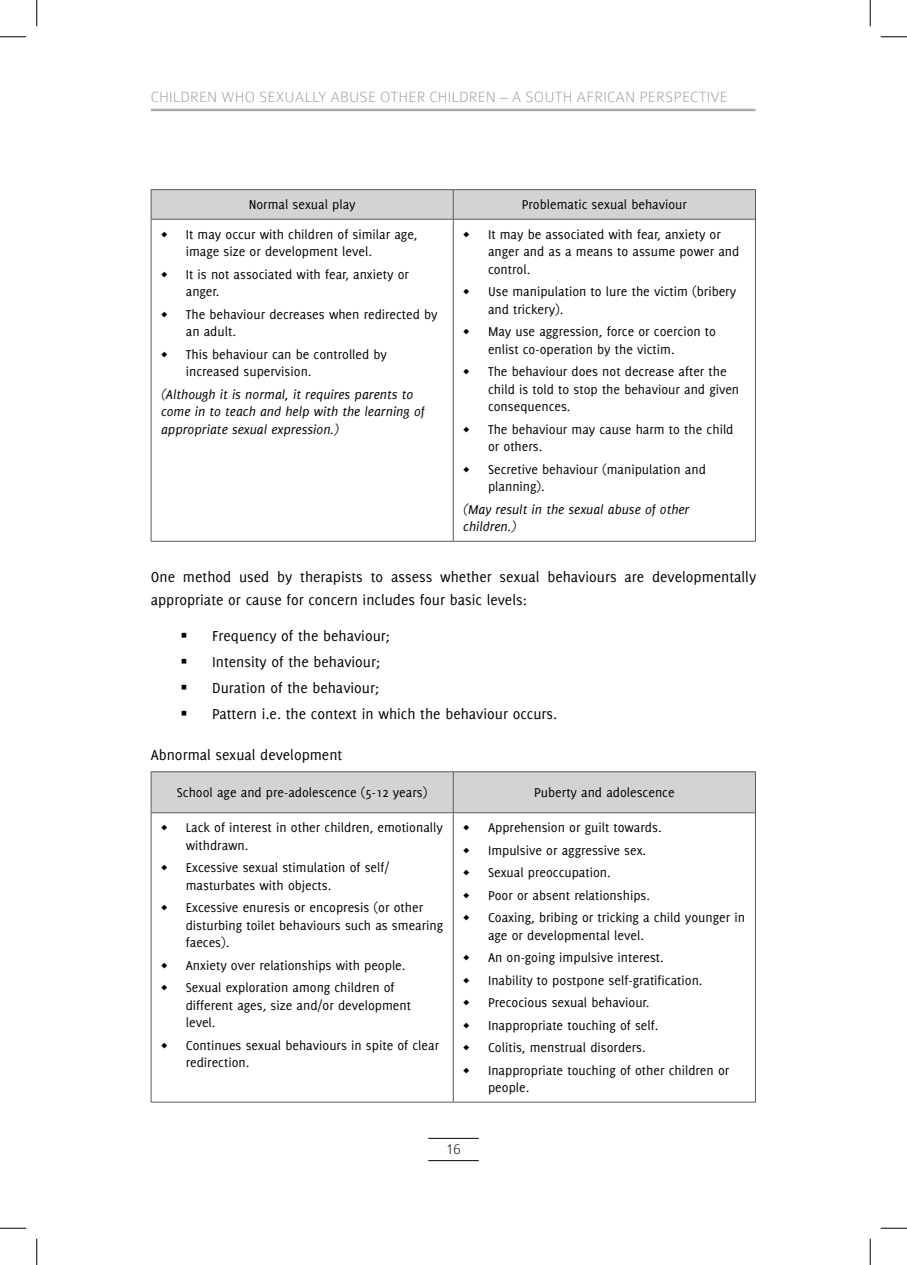
<style>
.page{position:relative;width:907px;height:1265px;background:#fff}
.page>*{position:absolute;margin:0;border:0;box-sizing:border-box;transform-origin:0 0}
.t1{font:15.75px/25.9px "Delicious";color:#000}
.t2{font:100 15.75px "Colaborate";letter-spacing:.01em;color:#939598}
.t3{font:100 15.75px "Colaborate";color:#000}
.t4{font:14px/17.5px "Delicious";color:#000}
.t5{font:italic 14px/17.5px "Delicious";color:#000}
</style>
<div class="page">
<hr style="left:428px;top:1137px;width:51px;height:1px;background:#000">
<hr style="left:428px;top:1159px;width:51px;height:1px;background:#000">
<hr style="left:151px;top:109px;width:604px;height:1px;background:#939598">
<hr style="left:151px;top:110px;width:604px;height:1px;background:#939598">
<hr style="left:151px;top:189px;width:302px;height:1px;background:#5a5a5a">
<hr style="left:453px;top:189px;width:303px;height:1px;background:#5a5a5a">
<svg style="left:151px;top:190px;width:605px;height:29px;background:#ced0d1"></svg>
<hr style="left:151px;top:219px;width:302px;height:1px;background:#5a5a5a">
<hr style="left:151px;top:219px;width:1px;height:322px;background:#5a5a5a">
<hr style="left:453px;top:219px;width:303px;height:1px;background:#5a5a5a">
<hr style="left:453px;top:219px;width:1px;height:322px;background:#5a5a5a">
<hr style="left:755px;top:219px;width:1px;height:322px;background:#5a5a5a">
<hr style="left:151px;top:541px;width:302px;height:1px;background:#5a5a5a">
<hr style="left:453px;top:541px;width:303px;height:1px;background:#5a5a5a">
<div style="left:152px;top:772px;width:603px;height:40px;background:#d1d3d4"></div>
<svg style="left:152px;top:813px;width:603px;height:288px"></svg>
<hr style="left:151px;top:771px;width:302px;height:1px;background:#5a5a5a">
<hr style="left:151px;top:771px;width:1px;height:41px;background:#5a5a5a">
<hr style="left:453px;top:771px;width:303px;height:1px;background:#5a5a5a">
<hr style="left:453px;top:771px;width:1px;height:41px;background:#5a5a5a">
<hr style="left:755px;top:771px;width:1px;height:41px;background:#5a5a5a">
<hr style="left:151px;top:812px;width:302px;height:1px;background:#5a5a5a">
<hr style="left:151px;top:812px;width:1px;height:289px;background:#5a5a5a">
<hr style="left:453px;top:812px;width:303px;height:1px;background:#5a5a5a">
<hr style="left:453px;top:812px;width:1px;height:289px;background:#5a5a5a">
<hr style="left:755px;top:812px;width:1px;height:289px;background:#5a5a5a">
<hr style="left:151px;top:1101px;width:302px;height:1px;background:#5a5a5a">
<hr style="left:453px;top:1101px;width:303px;height:1px;background:#5a5a5a">
<svg style="left:0;top:36px;width:26px;height:1px"></svg>
<svg style="left:881px;top:36px;width:26px;height:1px"></svg>
<svg style="left:0;top:1227px;width:26px;height:1px"></svg>
<svg style="left:881px;top:1227px;width:26px;height:1px"></svg>
<svg style="left:36px;top:0;width:1px;height:26px"></svg>
<svg style="left:36px;top:1238px;width:1px;height:26px"></svg>
<svg style="left:870px;top:0;width:1px;height:26px"></svg>
<svg style="left:870px;top:1238px;width:1px;height:26px"></svg>
<p class="t2" style="left:151px;top:88px;width:578px">CHILDREN WHO SEXUALLY ABUSE OTHER CHILDREN – A SOUTH AFRICAN PERSPECTIVE</p>
<p class="t4" style="left:249px;top:196px;width:108px">Normal sexual play</p>
<p class="t4" style="left:522px;top:196px;width:167px">Problematic sexual behaviour</p>
<p class="t4" style="left:463px;top:225px;width:8px">◊</p>
<p class="t4" style="left:488px;top:225px;width:253px">It may be associated with fear, anxiety or anger and as a means to assume power and control.</p>
<p class="t4" style="left:463px;top:283px;width:8px">◊</p>
<p class="t4" style="left:488px;top:283px;width:250px">Use manipulation to lure the victim (bribery and trickery).</p>
<p class="t4" style="left:463px;top:323px;width:8px">◊</p>
<p class="t4" style="left:488px;top:323px;width:230px">May use aggression, force or coercion to enlist co-operation by the victim.</p>
<p class="t4" style="left:463px;top:363px;width:8px">◊</p>
<p class="t4" style="left:488px;top:363px;width:253px">The behaviour does not decrease after the child is told to stop the behaviour and given consequences.</p>
<p class="t4" style="left:463px;top:420px;width:8px">◊</p>
<p class="t4" style="left:488px;top:420px;width:247px">The behaviour may cause harm to the child or others.</p>
<p class="t4" style="left:463px;top:460px;width:8px">◊</p>
<p class="t4" style="left:488px;top:460px;width:219px">Secretive behaviour (manipulation and planning).</p>
<p class="t5" style="left:463px;top:500px;width:228px">(May result in the sexual abuse of other children.)</p>
<p class="t1" style="left:151px;top:565px;width:607px;line-height:22.8px">One method used by therapists to assess whether sexual behaviours are developmentally appropriate or cause for concern includes four basic levels:</p>
<p class="t1" style="left:212px;top:622px;width:347px">Frequency of the behaviour;<br>Intensity of the behaviour;<br>Duration of the behaviour;<br>Pattern i.e. the context in which the behaviour occurs.</p>
<p class="t1" style="left:151px;top:741px;width:193px">Abnormal sexual development</p>
<p class="t4" style="left:177px;top:783px;width:252px">School age and pre-adolescence (5-12 years)</p>
<p class="t4" style="left:534px;top:783px;width:142px">Puberty and adolescence</p>
<p class="t4" style="left:161px;top:818px;width:8px">◊</p>
<p class="t4" style="left:186px;top:818px;width:259px">Lack of interest in other children, emotionally withdrawn.</p>
<p class="t4" style="left:161px;top:858px;width:8px">◊</p>
<p class="t4" style="left:186px;top:858px;width:205px">Excessive sexual stimulation of self/ masturbates with objects.</p>
<p class="t4" style="left:161px;top:898px;width:8px">◊</p>
<p class="t4" style="left:186px;top:898px;width:259px">Excessive enuresis or encopresis (or other disturbing toilet behaviours such as smearing faeces).</p>
<p class="t4" style="left:161px;top:956px;width:8px">◊</p>
<p class="t4" style="left:186px;top:956px;width:221px">Anxiety over relationships with people.</p>
<p class="t4" style="left:161px;top:978px;width:8px">◊</p>
<p class="t4" style="left:186px;top:978px;width:227px">Sexual exploration among children of different ages, size and/or development level.</p>
<p class="t4" style="left:161px;top:1036px;width:8px">◊</p>
<p class="t4" style="left:186px;top:1036px;width:255px">Continues sexual behaviours in spite of clear redirection.</p>
<p class="t4" style="left:161px;top:225px;width:8px">◊</p>
<p class="t4" style="left:186px;top:225px;width:233px">It may occur with children of similar age, image size or development level.</p>
<p class="t4" style="left:161px;top:265px;width:8px">◊</p>
<p class="t4" style="left:186px;top:265px;width:225px">It is not associated with fear, anxiety or anger.</p>
<p class="t4" style="left:161px;top:305px;width:8px">◊</p>
<p class="t4" style="left:186px;top:305px;width:253px">The behaviour decreases when redirected by an adult.</p>
<p class="t4" style="left:161px;top:345px;width:8px">◊</p>
<p class="t4" style="left:186px;top:345px;width:203px">This behaviour can be controlled by increased supervision.</p>
<p class="t5" style="left:161px;top:385px;width:265px">(Although it is normal, it requires parents to come in to teach and help with the learning of appropriate sexual expression.)</p>
<p class="t4" style="left:463px;top:818px;width:8px">◊</p>
<p class="t4" style="left:488px;top:818px;width:175px">Apprehension or guilt towards.</p>
<p class="t4" style="left:463px;top:841px;width:8px">◊</p>
<p class="t4" style="left:488px;top:841px;width:160px">Impulsive or aggressive sex.</p>
<p class="t4" style="left:463px;top:863px;width:8px">◊</p>
<p class="t4" style="left:488px;top:863px;width:124px">Sexual preoccupation.</p>
<p class="t4" style="left:463px;top:886px;width:8px">◊</p>
<p class="t4" style="left:488px;top:886px;width:164px">Poor or absent relationships.</p>
<p class="t4" style="left:463px;top:908px;width:8px">◊</p>
<p class="t4" style="left:488px;top:908px;width:258px">Coaxing, bribing or tricking a child younger in age or developmental level.</p>
<p class="t4" style="left:463px;top:948px;width:8px">◊</p>
<p class="t4" style="left:488px;top:948px;width:177px">An on-going impulsive interest.</p>
<p class="t4" style="left:463px;top:970px;width:8px">◊</p>
<p class="t4" style="left:488px;top:970px;width:216px">Inability to postpone self-gratification.</p>
<p class="t4" style="left:463px;top:993px;width:8px">◊</p>
<p class="t4" style="left:488px;top:993px;width:163px">Precocious sexual behaviour.</p>
<p class="t4" style="left:463px;top:1015px;width:8px">◊</p>
<p class="t4" style="left:488px;top:1015px;width:172px">Inappropriate touching of self.</p>
<p class="t4" style="left:463px;top:1038px;width:8px">◊</p>
<p class="t4" style="left:488px;top:1038px;width:159px">Colitis, menstrual disorders.</p>
<p class="t4" style="left:463px;top:1060px;width:8px">◊</p>
<p class="t4" style="left:488px;top:1060px;width:243px">Inappropriate touching of other children or people.</p>
<p class="t3" style="left:446px;top:1140px;width:16px">16</p>
</div>
